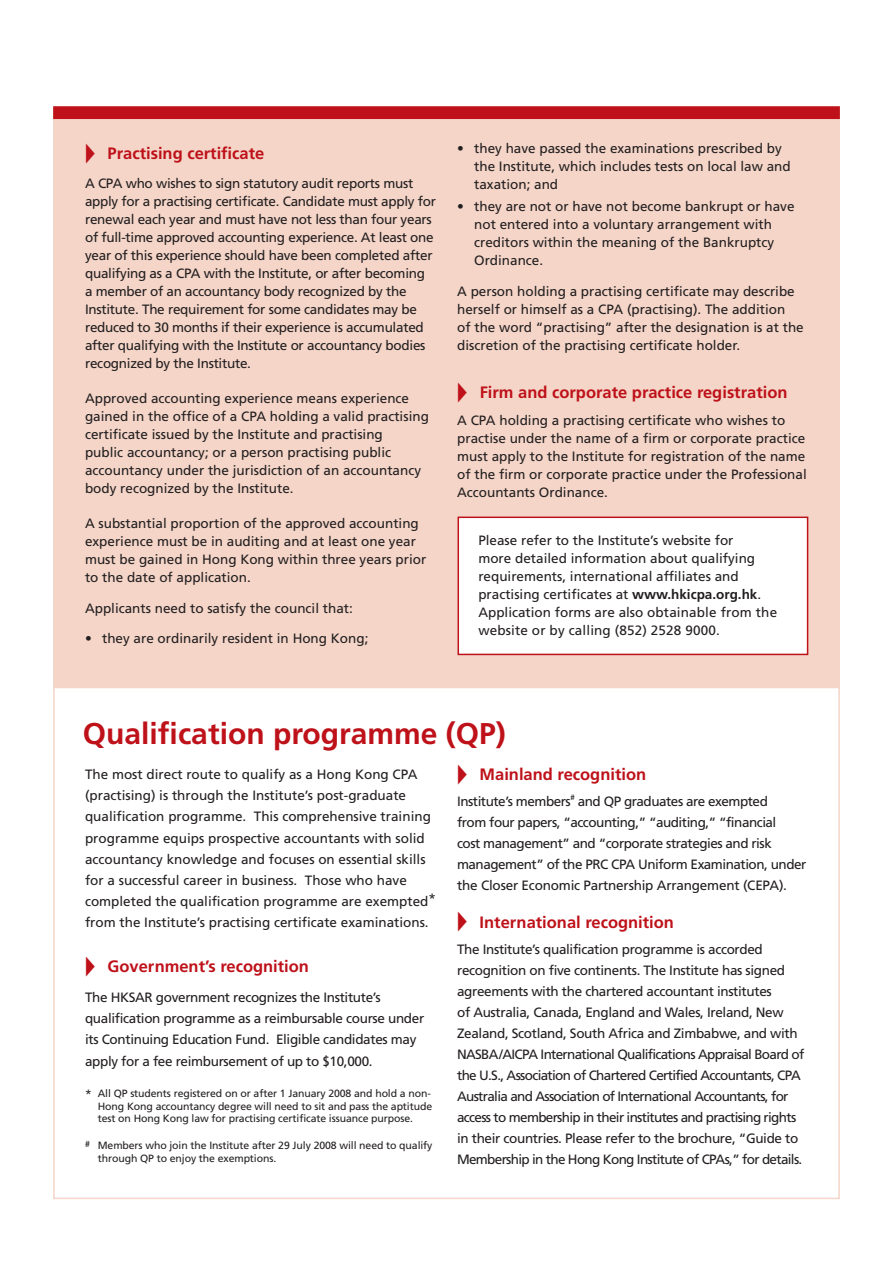
<style>
.page{position:relative;width:893px;height:1263px;background:#fff}
.page>*{position:absolute;margin:0;border:0;box-sizing:border-box;transform-origin:0 0}
.t1{font:700 30px "Frutiger";color:#be1119}
.t2{font:700 16.5px "Frutiger";color:#be1119}
.t3{font:13.5px/18px "Frutiger";color:#231f20}
.t4{font:13.5px/21px "Frutiger";letter-spacing:-.025em;color:#231f20}
.t5{font:13.5px/18px "Frutiger";letter-spacing:-.02em;color:#231f20}
.t6{font:13.5px/21px "Frutiger";letter-spacing:-.035em;color:#231f20}
.t7{font:10.5px/12.3px "Frutiger";letter-spacing:-.01em;color:#231f20}
.t8{font:7.8px "Frutiger";color:#231f20}
.s1{font-weight:700}
.s2{font-size:12px}
</style>
<div class="page">
<div style="left:53px;top:106px;width:787px;height:582px;background:#f4d5c8"></div>
<div style="left:53px;top:106px;width:787px;height:13px;background:#be1119;border:2px solid #be1119"></div>
<div style="left:458px;top:516px;width:350px;height:139px;background:#fff;border:2px solid #be1119"></div>
<p class="t2" style="left:85px;top:144px;width:181px">◆ Practising certificate</p>
<p class="t5" style="left:85px;top:174px;width:352px">A CPA who wishes to sign statutory audit reports must apply for a practising certificate. Candidate must apply for renewal each year and must have not less than four years of full-time approved accounting experience. At least one year of this experience should have been completed after qualifying as a CPA with the Institute, or after becoming a member of an accountancy body recognized by the Institute. The requirement for some candidates may be reduced to 30 months if their experience is accumulated after qualifying with the Institute or accountancy bodies recognized by the Institute.</p>
<p class="t3" style="left:85px;top:389px;width:345px">Approved accounting experience means experience gained in the office of a CPA holding a valid practising certificate issued by the Institute and practising<br>public accountancy; or a person practising public accountancy under the jurisdiction of an accountancy body recognized by the Institute.</p>
<p class="t3" style="left:85px;top:514px;width:343px">A substantial proportion of the approved accounting experience must be in auditing and at least one year must be gained in Hong Kong within three years prior to the date of application.</p>
<p class="t3" style="left:85px;top:599px;width:269px">Applicants need to satisfy the council that:</p>
<p class="t3" style="left:85px;top:630px;width:285px">• they are ordinarily resident in Hong Kong;</p>
<p class="t3" style="left:474px;top:139px;width:318px;text-indent:-17px">• they have passed the examinations prescribed by the Institute, which includes tests on local law and taxation; and</p>
<p class="t3" style="left:474px;top:197px;width:322px;text-indent:-17px">• they are not or have not become bankrupt or have not entered into a voluntary arrangement with creditors within the meaning of the Bankruptcy Ordinance.</p>
<p class="t3" style="left:457px;top:282px;width:348px">A person holding a practising certificate may describe herself or himself as a CPA (practising). The addition<br>of the word “practising” after the designation is at the discretion of the practising certificate holder.</p>
<p class="t2" style="left:457px;top:382px;width:332px">◆ Firm and corporate practice registration</p>
<p class="t3" style="left:457px;top:412px;width:351px">A CPA holding a practising certificate who wishes to practise under the name of a firm or corporate practice must apply to the Institute for registration of the name of the firm or corporate practice under the Professional Accountants Ordinance.</p>
<p class="t3" style="left:478px;top:531px;width:300px">Please refer to the Institute’s website for<br>more detailed information about qualifying requirements, international affiliates and practising certificates at <span class="s1">www.hkicpa.org.hk</span>.<br>Application forms are also obtainable from the website or by calling (852) 2528 9000.</p>
<h1 class="t1" style="left:83px;top:716px;width:424px">Qualification programme (QP)</h1>
<p class="t3" style="left:85px;top:764px;width:352px;line-height:21px">The most direct route to qualify as a Hong Kong CPA (practising) is through the Institute’s post-graduate qualification programme. This comprehensive training programme equips prospective accountants with solid accountancy knowledge and focuses on essential skills for a successful career in business. Those who have completed the qualification programme are exempted* from the Institute’s practising certificate examinations.</p>
<p class="t2" style="left:85px;top:956px;width:225px">◆ Government’s recognition</p>
<p class="t4" style="left:85px;top:987px;width:341px">The HKSAR government recognizes the Institute’s qualification programme as a reimbursable course under its Continuing Education Fund. Eligible candidates may apply for a fee reimbursement of up to $10,000.</p>
<p class="t7" style="left:98px;top:1088px;width:336px;text-indent:-13px"><span class="s2">*</span> All QP students registered on or after 1 January 2008 and hold a non-<br>Hong Kong accountancy degree will need to sit and pass the aptitude test on Hong Kong law for practising certificate issuance purpose.</p>
<p class="t7" style="left:98px;top:1139px;width:336px;line-height:12.8px;text-indent:-13px"><sup>#</sup> Members who join the Institute after 29 July 2008 will need to qualify through QP to enjoy the exemptions.</p>
<p class="t2" style="left:457px;top:765px;width:191px">◆ Mainland recognition</p>
<p class="t6" style="left:457px;top:791px;width:115px">Institute’s members</p>
<p class="t8" style="left:570px;top:793px;width:6px">#</p>
<p class="t6" style="left:457px;top:791px;width:351px;text-indent:121px">and QP graduates are exempted<br>from four papers, “accounting,” “auditing,” “financial<br>cost management” and “corporate strategies and risk management” of the PRC CPA Uniform Examination, under the Closer Economic Partnership Arrangement (CEPA).</p>
<p class="t2" style="left:457px;top:912px;width:218px">◆ International recognition</p>
<p class="t4" style="left:457px;top:939px;width:349px">The Institute’s qualification programme is accorded recognition on five continents. The Institute has signed agreements with the chartered accountant institutes<br>of Australia, Canada, England and Wales, Ireland, New Zealand, Scotland, South Africa and Zimbabwe, and with NASBA/AICPA International Qualifications Appraisal Board of the U.S., Association of Chartered Certified Accountants, CPA Australia and Association of International Accountants, for access to membership in their institutes and practising rights in their countries. Please refer to the brochure, “Guide to Membership in the Hong Kong Institute of CPAs,” for details.</p>
</div>
